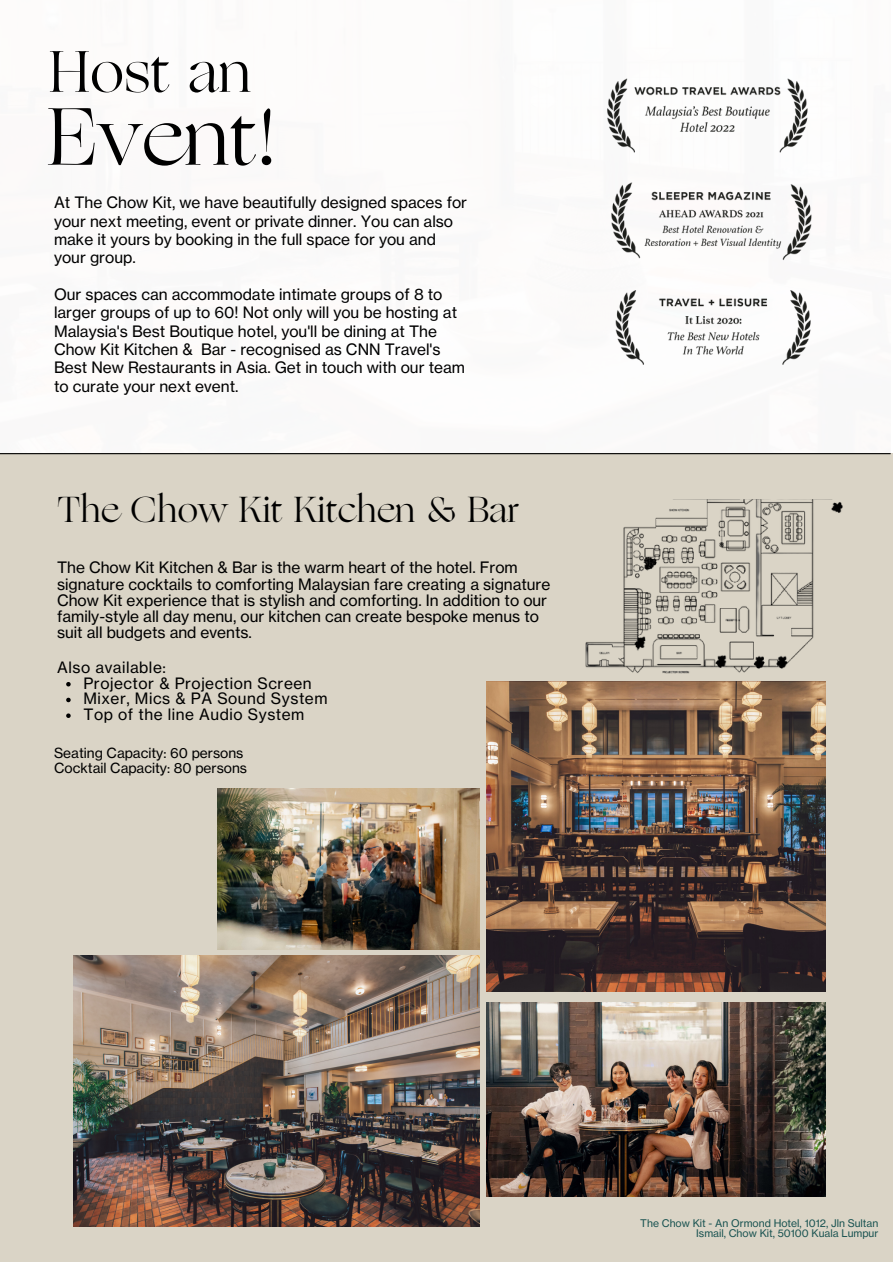
<style>
.page{position:relative;width:893px;height:1264px;background:#fff}
.page>*{position:absolute;margin:0;border:0;box-sizing:border-box;transform-origin:0 0}
.t1{font:81.75px "Ogg";color:#000}
.t2{font:58.95px "Ogg";color:#000}
.t3{font:35.85px "Ogg";color:#000}
.t4{font:15.45px/18.3px "N Haas Grotesk TX Pro 55 Rg";color:#000}
.t5{font:15.45px/15.8px "N Haas Grotesk TX Pro 55 Rg";letter-spacing:.035em;color:#000}
.t6{font:13.8px/14.4px "N Haas Grotesk TX Pro 55 Rg";color:#000}
.t7{font:10.35px/10.4px "N Haas Grotesk TX Pro 55 Rg";color:#1b5452;text-align:right}
</style>
<div class="page">
<div style="left:0;top:453px;width:892px;height:808px;background:#dad4c6"></div>
<hr style="left:0;top:453px;width:890px;height:1px;background:#000">
<img style="left:615px;top:290px;width:196px;height:75px">
<img style="left:611px;top:182px;width:201px;height:79px">
<img style="left:607px;top:78px;width:201px;height:75px">
<img style="left:585px;top:499px;width:258px;height:175px">
<img style="left:74px;top:955px;width:406px;height:271px">
<img style="left:486px;top:681px;width:339px;height:310px">
<img style="left:218px;top:788px;width:262px;height:161px">
<img style="left:486px;top:1002px;width:339px;height:193px">
<svg style="left:66px;top:682px;width:5px;height:4px"></svg>
<svg style="left:66px;top:697px;width:5px;height:5px"></svg>
<svg style="left:66px;top:713px;width:5px;height:5px"></svg>
<h2 class="t2" style="left:49px;top:48px;width:204px">Host an</h2>
<h1 class="t1" style="left:47px;top:103px;width:231px">Event!</h1>
<p class="t4" style="left:54px;top:193px;width:414px">At The Chow Kit, we have beautifully designed spaces for your next meeting, event or private dinner. You can also make it yours by booking in the full space for you and your group.</p>
<p class="t4" style="left:54px;top:285px;width:412px">Our spaces can accommodate intimate groups of 8 to larger groups of up to 60! Not only will you be hosting at Malaysia's Best Boutique hotel, you'll be dining at The Chow Kit Kitchen &amp; Bar - recognised as CNN Travel's Best New Restaurants in Asia. Get in touch with our team to curate your next event.</p>
<h3 class="t3" style="left:57px;top:495px;width:463px">The Chow Kit Kitchen &amp; Bar</h3>
<p class="t4" style="left:57px;top:559px;width:495px;line-height:16.2px">The Chow Kit Kitchen &amp; Bar is the warm heart of the hotel. From signature cocktails to comforting Malaysian fare creating a signature Chow Kit experience that is stylish and comforting. In addition to our family-style all day menu, our kitchen can create bespoke menus to suit all budgets and events.</p>
<p class="t5" style="left:83px;top:675px;width:245px">Projector &amp; Projection Screen<br>Mixer, Mics &amp; PA Sound System<br>Top of the line Audio System</p>
<p class="t5" style="left:57px;top:659px;width:110px">Also available:</p>
<p class="t6" style="left:54px;top:745px;width:194px">Seating Capacity: 60 persons<br>Cocktail Capacity: 80 persons</p>
<p class="t7" style="left:640px;top:1217px;width:240px">The Chow Kit - An Ormond Hotel, 1012, Jln Sultan<br>Ismail, Chow Kit, 50100 Kuala Lumpur</p>
</div>
